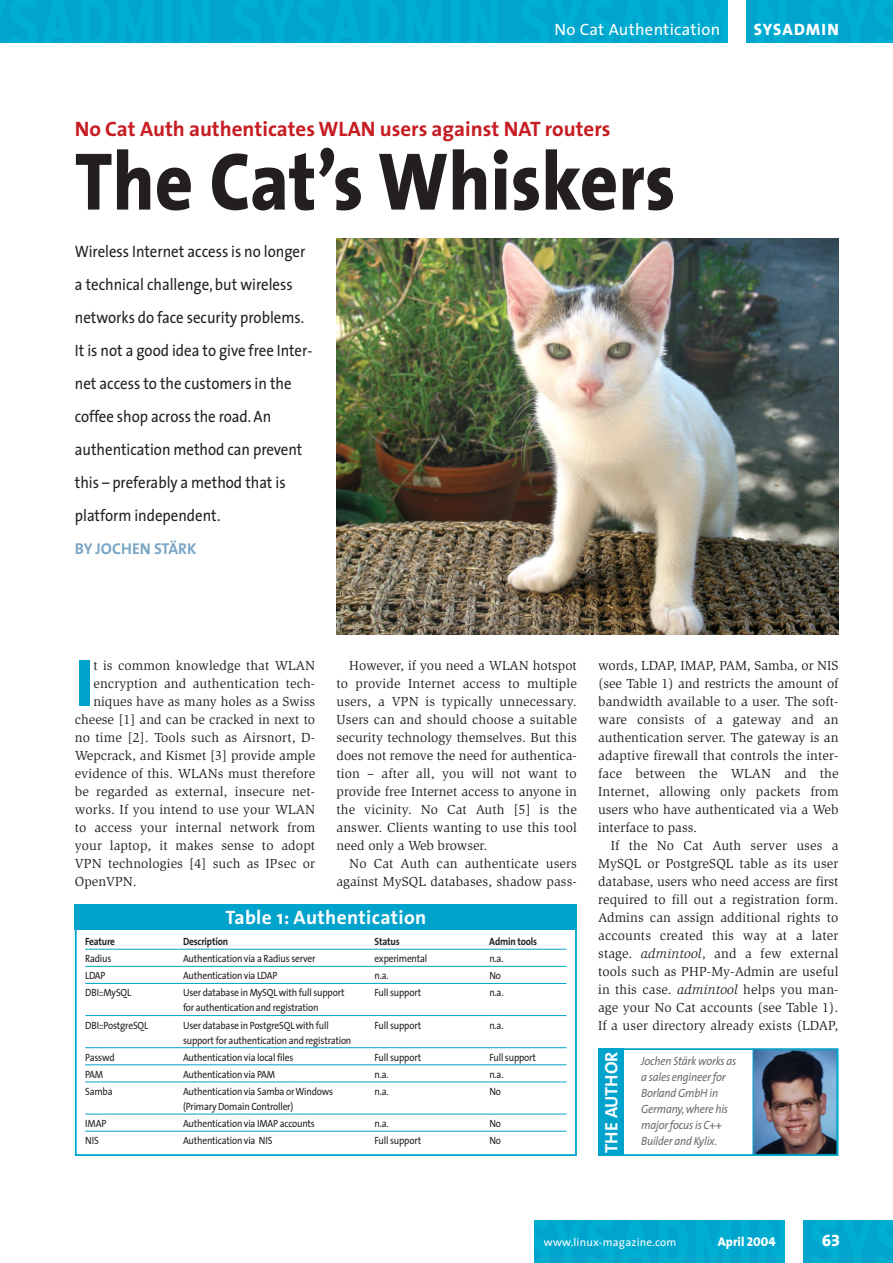
<style>
.page{position:relative;width:893px;height:1263px;background:#fff}
.page>*{position:absolute;margin:0;border:0;box-sizing:border-box;transform-origin:0 0}
.t1{font:800 82.5px "The Sans";color:#231f20;scale:.9 1}
.t2{font:800 67.65px "The Sans";color:#00a3cb}
.t3{font:700 21px "The Sans";color:#c61c22}
.t4{font:700 19.5px "The Sans";letter-spacing:.02em;color:#fff}
.t5{font:18px "The Sans Bold Caps";letter-spacing:-.01em;color:#fff}
.t6{font:16.5px/33px "The Sans";color:#231f20;scale:.9 1}
.t7{font:16.5px "The Sans";letter-spacing:.02em;color:#fff}
.t8{font:16.5px "The Sans Extra Bold Caps";letter-spacing:.065em;color:#fff}
.t9{font:16.5px "The Sans Extra Bold Expert";color:#fff}
.t10{font:700 15.75px "The Sans";color:#7aa5c4}
.t11{font:13.5px/18px "Slimbach";letter-spacing:.01em;color:#231f20;text-align:justify}
.t12{font:800 12.75px "The Sans";color:#fff}
.t13{font:italic 12px/16px "The Sans";letter-spacing:-.02em;color:#6c6d70;scale:.91 1}
.t14{font:11.25px "The Sans";letter-spacing:.02em;color:#fff}
.t15{font:10.5px "The Sans";letter-spacing:-.02em;color:#231f20;scale:.9 1}
.t16{font:700 10.5px "The Sans";letter-spacing:-.02em;color:#231f20;scale:.9 1}
.s1{font-style:italic}
.s2{font-family:"The Sans Extra Bold Caps";font-weight:400}
</style>
<div class="page">
<img style="left:336px;top:238px;width:502px;height:396px">
<div style="left:534px;top:1220px;width:358px;height:43px;background:#00a8cf"></div>
<div style="left:785px;top:1220px;width:17px;height:43px;background:#fff"></div>
<div style="left:0;top:0;width:892px;height:43px;background:#00a6cd"></div>
<div style="left:728px;top:0;width:17px;height:43px;background:#fff"></div>
<hr style="left:85px;top:949px;width:481px;height:1px;background:#00a3cb">
<hr style="left:85px;top:966px;width:481px;height:1px;background:#00a3cb">
<hr style="left:85px;top:983px;width:481px;height:1px;background:#00a3cb">
<hr style="left:85px;top:1015px;width:481px;height:1px;background:#00a3cb">
<hr style="left:85px;top:1047px;width:481px;height:1px;background:#00a3cb">
<hr style="left:85px;top:1064px;width:481px;height:1px;background:#00a3cb">
<hr style="left:85px;top:1082px;width:481px;height:1px;background:#00a3cb">
<hr style="left:85px;top:1114px;width:481px;height:1px;background:#00a3cb">
<hr style="left:85px;top:1131px;width:481px;height:1px;background:#00a3cb">
<div style="left:75px;top:921px;width:502px;height:235px;border:2px solid #00a3cb"></div>
<div style="left:75px;top:904px;width:502px;height:26px;background:#00a3cb"></div>
<div style="left:619px;top:1048px;width:219px;height:108px;border:2px solid #00a3cb"></div>
<img style="left:754px;top:1052px;width:81px;height:101px">
<div style="left:752px;top:1050px;width:85px;height:105px;border:1px solid #00a3cb"></div>
<div style="left:598px;top:1048px;width:25px;height:108px;background:#00a3cb"></div>
<p class="t7" style="left:554px;top:23px;width:167px">No Cat Authentication</p>
<p class="t8" style="left:753px;top:20px;width:87px">SYSADMIN</p>
<h3 class="t3" style="left:75px;top:120px;width:537px">No Cat Auth authenticates WLAN users against NAT routers</h3>
<h1 class="t1" style="left:75px;top:148px;width:668px">The Cat’s Whiskers</h1>
<p class="t6" style="left:75px;top:236px;width:265px">Wireless Internet access is no longer a technical challenge, but wireless networks do face security problems.<br>It is not a good idea to give free Inter&shy;net access to the customers in the coffee shop across the road. An authentication method can prevent this – preferably a method that is platform independent.</p>
<p class="t10" style="left:75px;top:542px;width:123px">BY JOCHEN STÄRK</p>
<h2 class="t2" style="left:75px;top:656px;width:20px">I</h2>
<p class="t11" style="left:93px;top:658px;width:223px">t is common knowledge that WLAN</p>
<p class="t11" style="left:93px;top:676px;width:223px">encryption and authentication tech-</p>
<p class="t11" style="left:93px;top:694px;width:223px">niques have as many holes as a Swiss</p>
<p class="t11" style="left:75px;top:712px;width:242px">cheese [1] and can be cracked in next to</p>
<p class="t11" style="left:75px;top:730px;width:242px">no time [2]. Tools such as Airsnort, D-</p>
<p class="t11" style="left:75px;top:748px;width:242px">Wepcrack, and Kismet [3] provide ample</p>
<p class="t11" style="left:75px;top:766px;width:242px">evidence of this. WLANs must therefore</p>
<p class="t11" style="left:75px;top:784px;width:242px">be regarded as external, insecure net-</p>
<p class="t11" style="left:75px;top:802px;width:242px">works. If you intend to use your WLAN</p>
<p class="t11" style="left:75px;top:820px;width:242px">to access your internal network from</p>
<p class="t11" style="left:75px;top:838px;width:242px">your laptop, it makes sense to adopt</p>
<p class="t11" style="left:75px;top:856px;width:242px">VPN technologies [4] such as IPsec or</p>
<p class="t11" style="left:75px;top:874px;width:63px">OpenVPN.</p>
<p class="t11" style="left:336px;top:658px;width:242px;text-indent:13px">However, if you need a WLAN hotspot to provide Internet access to multiple users, a VPN is typically unnecessary.<br>Users can and should choose a suitable security technology themselves. But this does not remove the need for authentica&shy;tion – after all, you will not want to provide free Internet access to anyone in the vicinity. No Cat Auth [5] is the answer. Clients wanting to use this tool need only a Web browser.</p>
<p class="t11" style="left:336px;top:856px;width:242px;text-align:right">No Cat Auth can authenticate users against MySQL databases, shadow pass-</p>
<h3 class="t4" style="left:225px;top:910px;width:202px">Table 1: Authentication</h3>
<p class="t16" style="left:85px;top:937px;width:35px">Feature</p>
<p class="t16" style="left:183px;top:937px;width:52px">Description</p>
<p class="t16" style="left:374px;top:937px;width:29px">Status</p>
<p class="t16" style="left:489px;top:937px;width:55px">Admin tools</p>
<p class="t15" style="left:85px;top:954px;width:31px">Radius</p>
<p class="t15" style="left:183px;top:954px;width:149px">Authentication via a Radius server</p>
<p class="t15" style="left:374px;top:954px;width:60px">experimental</p>
<p class="t15" style="left:489px;top:954px;width:17px">n.a.</p>
<p class="t15" style="left:85px;top:971px;width:24px">LDAP</p>
<p class="t15" style="left:183px;top:971px;width:106px">Authentication via LDAP</p>
<p class="t15" style="left:374px;top:971px;width:17px">n.a.</p>
<p class="t15" style="left:489px;top:971px;width:14px">No</p>
<p class="t15" style="left:85px;top:989px;width:53px">DBI::MySQL</p>
<p class="t15" style="left:183px;top:989px;width:181px">User database in MySQL with full support</p>
<p class="t15" style="left:374px;top:989px;width:53px">Full support</p>
<p class="t15" style="left:489px;top:989px;width:17px">n.a.</p>
<p class="t15" style="left:183px;top:1004px;width:152px">for authentication and registration</p>
<p class="t15" style="left:85px;top:1021px;width:71px">DBI::PostgreSQL</p>
<p class="t15" style="left:183px;top:1021px;width:163px">User database in PostgreSQL with full</p>
<p class="t15" style="left:374px;top:1021px;width:53px">Full support</p>
<p class="t15" style="left:489px;top:1021px;width:17px">n.a.</p>
<p class="t15" style="left:183px;top:1036px;width:188px">support for authentication and registration</p>
<p class="t15" style="left:85px;top:1053px;width:34px">Passwd</p>
<p class="t15" style="left:183px;top:1053px;width:124px">Authentication via local files</p>
<p class="t15" style="left:374px;top:1053px;width:53px">Full support</p>
<p class="t15" style="left:489px;top:1053px;width:53px">Full support</p>
<p class="t15" style="left:85px;top:1070px;width:22px">PAM</p>
<p class="t15" style="left:183px;top:1070px;width:104px">Authentication via PAM</p>
<p class="t15" style="left:374px;top:1070px;width:17px">n.a.</p>
<p class="t15" style="left:489px;top:1070px;width:17px">n.a.</p>
<p class="t15" style="left:85px;top:1087px;width:32px">Samba</p>
<p class="t15" style="left:183px;top:1087px;width:168px">Authentication via Samba or Windows</p>
<p class="t15" style="left:374px;top:1087px;width:17px">n.a.</p>
<p class="t15" style="left:489px;top:1087px;width:14px">No</p>
<p class="t15" style="left:183px;top:1102px;width:124px">(Primary Domain Controller)</p>
<p class="t15" style="left:85px;top:1119px;width:25px">IMAP</p>
<p class="t15" style="left:183px;top:1119px;width:148px">Authentication via IMAP accounts</p>
<p class="t15" style="left:374px;top:1119px;width:17px">n.a.</p>
<p class="t15" style="left:489px;top:1119px;width:14px">No</p>
<p class="t15" style="left:85px;top:1136px;width:17px">NIS</p>
<p class="t15" style="left:183px;top:1136px;width:101px">Authentication via NIS</p>
<p class="t15" style="left:374px;top:1136px;width:53px">Full support</p>
<p class="t15" style="left:489px;top:1136px;width:14px">No</p>
<p class="t11" style="left:598px;top:658px;width:242px">words, LDAP, IMAP, PAM, Samba, or NIS (see Table 1) and restricts the amount of bandwidth available to a user. The soft&shy;ware consists of a gateway and an authentication server. The gateway is an adaptive firewall that controls the inter&shy;face between the WLAN and the Internet, allowing only packets from users who have authenticated via a Web interface to pass.</p>
<p class="t11" style="left:598px;top:838px;width:242px;text-indent:13px">If the No Cat Auth server uses a MySQL or PostgreSQL table as its user database, users who need access are first required to fill out a registration form.<br>Admins can assign additional rights to accounts created this way at a later stage. <span class="s1">admintool</span>, and a few external tools such as PHP-My-Admin are useful in this case. <span class="s1">admintool</span> helps you man&shy;age your No Cat accounts (see Table 1).<br>If a user directory already exists (LDAP,</p>
<h3 class="t5" style="left:601px;top:1153px;width:103px;rotate:-90deg">THE AUTHOR</h3>
<p class="t13" style="left:641px;top:1054px;width:106px">Jochen Stärk works as a sales engineer for<br>Borland GmbH in<br>Germany, where his major focus is C++<br>Builder and Kylix.</p>
<p class="t14" style="left:543px;top:1238px;width:134px">www.linux-magazine.com</p>
<p class="t12" style="left:717px;top:1237px;width:59px">April <span class="s2">2004</span></p>
<p class="t9" style="left:822px;top:1231px;width:20px">63</p>
</div>
